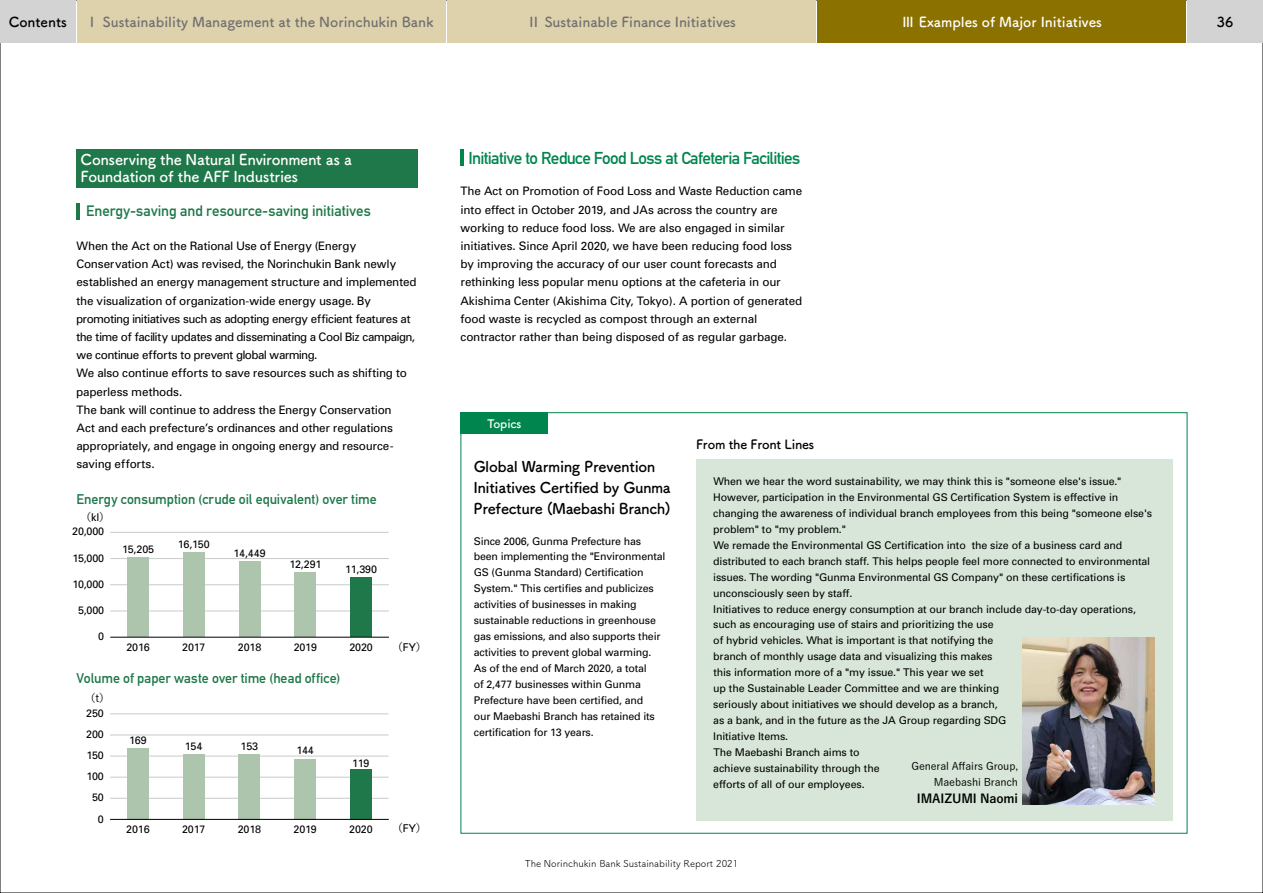
<style>
.page{position:relative;width:1263px;height:893px;background:#fff}
.page>*{position:absolute;margin:0;border:0;box-sizing:border-box;transform-origin:0 0}
.t1{font:700 16.95px "DIN Alternate";letter-spacing:-.04em;color:#00854e}
.t2{font:14.85px/21.3px "Tsuku A Rd Gothic Std B";letter-spacing:-.025em;color:#000}
.t3{font:14.85px/17px "Tsuku A Rd Gothic Std B";letter-spacing:-.02em;color:#fff}
.t4{font:700 14.85px "DIN Alternate";letter-spacing:-.005em;color:#1f7849}
.t5{font:700 13.8px "DIN Alternate";color:#1f7849}
.t6{font:13.8px "Tsuku A Rd Gothic Std B";color:#727171}
.t7{font:13.8px "Tsuku A Rd Gothic Std B";color:#fff}
.t8{font:13.8px "Tsuku A Rd Gothic Std B";color:#000}
.t9{font:12.75px "Tsuku A Rd Gothic Std B";letter-spacing:-.02em;color:#000}
.t10{font:700 12.15px "Yu Go";letter-spacing:-.01em;color:#000}
.t11{font:11.7px/18.1px "Univers";letter-spacing:-.015em;color:#000}
.t12{font:11.7px "Tsuku A Rd Gothic Std B";letter-spacing:-.01em;color:#fff}
.t13{font:10.8px "Univers";letter-spacing:-.015em;color:#000}
.t14{font:500 10.8px "Yu Go";color:#000}
.t15{font:10.65px/15.9px "Univers";letter-spacing:-.015em;color:#000}
.t16{font:500 10.65px/15.9px "Yu Go";letter-spacing:-.01em;color:#000;text-align:right}
.t17{font:9.6px "Tsuku A Rd Gothic Std R";color:#000}
.s1{font-family:"Univers";font-weight:400}
</style>
<div class="page">
<div style="left:77px;top:0;width:369px;height:43px;background:#ded2ad"></div>
<div style="left:447px;top:0;width:369px;height:43px;background:#ded2ad"></div>
<div style="left:1187px;top:0;width:76px;height:43px;background:#d3d3d4"></div>
<div style="left:0;top:0;width:76px;height:43px;background:#d3d3d4"></div>
<div style="left:696px;top:459px;width:476px;height:361px;background:#d7e6d8"></div>
<hr style="left:460px;top:150px;width:3px;height:16px;background:#00854e">
<hr style="left:110px;top:798px;width:279px;height:1px;background:#c9caca">
<hr style="left:110px;top:777px;width:279px;height:1px;background:#c9caca">
<hr style="left:110px;top:756px;width:279px;height:1px;background:#c9caca">
<hr style="left:110px;top:735px;width:279px;height:1px;background:#c9caca">
<hr style="left:110px;top:714px;width:279px;height:1px;background:#c9caca">
<div style="left:127px;top:748px;width:22px;height:71px;background:#adc4ad"></div>
<div style="left:183px;top:754px;width:21px;height:65px;background:#adc4ad"></div>
<div style="left:239px;top:754px;width:21px;height:65px;background:#adc4ad"></div>
<div style="left:294px;top:759px;width:22px;height:60px;background:#adc4ad"></div>
<div style="left:350px;top:769px;width:22px;height:50px;background:#1f7849"></div>
<hr style="left:110px;top:611px;width:279px;height:1px;background:#c9caca">
<hr style="left:110px;top:584px;width:279px;height:1px;background:#c9caca">
<hr style="left:110px;top:558px;width:279px;height:1px;background:#c9caca">
<hr style="left:110px;top:532px;width:279px;height:1px;background:#c9caca">
<div style="left:127px;top:557px;width:22px;height:80px;background:#adc4ad"></div>
<div style="left:183px;top:552px;width:22px;height:85px;background:#adc4ad"></div>
<div style="left:239px;top:561px;width:21px;height:76px;background:#adc4ad"></div>
<div style="left:295px;top:573px;width:21px;height:64px;background:#adc4ad"></div>
<div style="left:350px;top:577px;width:22px;height:60px;background:#1f7849"></div>
<hr style="left:110px;top:819px;width:279px;height:1px;background:#000">
<hr style="left:110px;top:637px;width:279px;height:1px;background:#000">
<div style="left:461px;top:412px;width:87px;height:22px;background:#00854e"></div>
<img style="left:1022px;top:638px;width:132px;height:167px">
<div style="left:817px;top:0;width:368px;height:43px;background:#8b7100"></div>
<div style="left:77px;top:149px;width:341px;height:39px;background:#1f7849"></div>
<hr style="left:77px;top:203px;width:3px;height:17px;background:#1f7849">
<p class="t8" style="left:9px;top:11px;width:60px">Contents</p>
<p class="t6" style="left:85px;top:11px;width:350px">Ⅰ Sustainability Management at the Norinchukin Bank</p>
<p class="t6" style="left:527px;top:11px;width:211px">Ⅱ Sustainable Finance Initiatives</p>
<p class="t8" style="left:1217px;top:11px;width:18px">36</p>
<p class="t7" style="left:901px;top:11px;width:202px">Ⅲ Examples of Major Initiatives</p>
<h2 class="t3" style="left:81px;top:150px;width:273px">Conserving the Natural Environment as a<br>Foundation of the AFF Industries</h2>
<h1 class="t1" style="left:468px;top:145px;width:333px">Initiative to Reduce Food Loss at Cafeteria Facilities</h1>
<h2 class="t4" style="left:86px;top:200px;width:286px">Energy-saving and resource-saving initiatives</h2>
<p class="t11" style="left:76px;top:237px;width:342px">When the Act on the Rational Use of Energy (Energy Conservation Act) was revised, the Norinchukin Bank newly established an energy management structure and implemented the visualization of organization-wide energy usage. By promoting initiatives such as adopting energy efficient features at the time of facility updates and disseminating a Cool Biz campaign, we continue efforts to prevent global warming.<br>We also continue efforts to save resources such as shifting to paperless methods.<br>The bank will continue to address the Energy Conservation<br>Act and each prefecture’s ordinances and other regulations appropriately, and engage in ongoing energy and resource&shy;saving efforts.</p>
<p class="t5" style="left:76px;top:488px;width:302px">Energy consumption (crude oil equivalent) over time</p>
<p class="t14" style="left:81px;top:507px;width:31px">（<span class="s1">kl</span>）</p>
<p class="t13" style="left:72px;top:525px;width:33px">20,000</p>
<p class="t13" style="left:73px;top:551px;width:33px">15,000</p>
<p class="t13" style="left:72px;top:577px;width:33px">10,000</p>
<p class="t13" style="left:78px;top:603px;width:28px">5,000</p>
<p class="t13" style="left:98px;top:630px;width:7px">0</p>
<p class="t13" style="left:122px;top:543px;width:34px">15,205</p>
<p class="t13" style="left:126px;top:640px;width:25px">2016</p>
<p class="t13" style="left:178px;top:538px;width:33px">16,150</p>
<p class="t13" style="left:233px;top:547px;width:34px">14,449</p>
<p class="t13" style="left:289px;top:558px;width:34px">12,291</p>
<p class="t13" style="left:345px;top:563px;width:33px">11,390</p>
<p class="t13" style="left:182px;top:640px;width:25px">2017</p>
<p class="t13" style="left:238px;top:640px;width:25px">2018</p>
<p class="t13" style="left:294px;top:640px;width:25px">2019</p>
<p class="t13" style="left:349px;top:640px;width:25px">2020</p>
<p class="t5" style="left:77px;top:667px;width:265px">Volume of paper waste over time (head office)</p>
<p class="t14" style="left:85px;top:688px;width:27px">（t）</p>
<p class="t13" style="left:86px;top:706px;width:19px">250</p>
<p class="t13" style="left:86px;top:727px;width:19px">200</p>
<p class="t13" style="left:86px;top:749px;width:19px">150</p>
<p class="t13" style="left:86px;top:770px;width:19px">100</p>
<p class="t13" style="left:92px;top:791px;width:13px">50</p>
<p class="t13" style="left:98px;top:812px;width:7px">0</p>
<p class="t13" style="left:129px;top:733px;width:19px">169</p>
<p class="t13" style="left:185px;top:739px;width:19px">154</p>
<p class="t13" style="left:241px;top:739px;width:19px">153</p>
<p class="t13" style="left:296px;top:744px;width:19px">144</p>
<p class="t13" style="left:352px;top:756px;width:19px">119</p>
<p class="t13" style="left:126px;top:822px;width:25px">2016</p>
<p class="t13" style="left:182px;top:822px;width:25px">2017</p>
<p class="t13" style="left:238px;top:822px;width:25px">2018</p>
<p class="t13" style="left:293px;top:822px;width:25px">2019</p>
<p class="t13" style="left:349px;top:822px;width:25px">2020</p>
<p class="t14" style="left:392px;top:637px;width:36px">（<span class="s1">FY</span>）</p>
<p class="t14" style="left:392px;top:818px;width:36px">（<span class="s1">FY</span>）</p>
<p class="t11" style="left:460px;top:182px;width:343px">The Act on Promotion of Food Loss and Waste Reduction came into effect in October 2019, and JAs across the country are working to reduce food loss. We are also engaged in similar initiatives. Since April 2020, we have been reducing food loss by improving the accuracy of our user count forecasts and rethinking less popular menu options at the cafeteria in our Akishima Center (Akishima City, Tokyo). A portion of generated food waste is recycled as compost through an external contractor rather than being disposed of as regular garbage.</p>
<p class="t12" style="left:487px;top:414px;width:36px">Topics</p>
<h2 class="t2" style="left:474px;top:455px;width:199px">Global Warming Prevention<br>Initiatives Certified by Gunma<br>Prefecture (Maebashi Branch)</h2>
<p class="t15" style="left:474px;top:533px;width:193px">Since 2006, Gunma Prefecture has been implementing the "Environmental GS (Gunma Standard) Certification System." This certifies and publicizes activities of businesses in making sustainable reductions in greenhouse gas emissions, and also supports their activities to prevent global warming.<br>As of the end of March 2020, a total<br>of 2,477 businesses within Gunma Prefecture have been certified, and<br>our Maebashi Branch has retained its certification for 13 years.</p>
<p class="t9" style="left:696px;top:434px;width:120px">From the Front Lines</p>
<p class="t15" style="left:713px;top:473px;width:440px">When we hear the word sustainability, we may think this is "someone else's issue." However, participation in the Environmental GS Certification System is effective in changing the awareness of individual branch employees from this being "someone else's problem" to "my problem."<br>We remade the Environmental GS Certification into the size of a business card and distributed to each branch staff. This helps people feel more connected to environmental issues. The wording "Gunma Environmental GS Company" on these certifications is unconsciously seen by staff.<br>Initiatives to reduce energy consumption at our branch include day-to-day operations, such as encouraging use of stairs and prioritizing the use<br>of hybrid vehicles. What is important is that notifying the<br>branch of monthly usage data and visualizing this makes<br>this information more of a "my issue." This year we set<br>up the Sustainable Leader Committee and we are thinking<br>seriously about initiatives we should develop as a branch,<br>as a bank, and in the future as the JA Group regarding SDG<br>Initiative Items.<br>The Maebashi Branch aims to<br>achieve sustainability through the<br>efforts of all of our employees.</p>
<p class="t16" style="left:911px;top:757px;width:108px">General Affairs Group,<br>Maebashi Branch</p>
<p class="t10" style="left:917px;top:792px;width:103px">IMAIZUMI Naomi</p>
<p class="t17" style="left:525px;top:856px;width:215px">The Norinchukin Bank Sustainability Report 2021</p>
</div>
